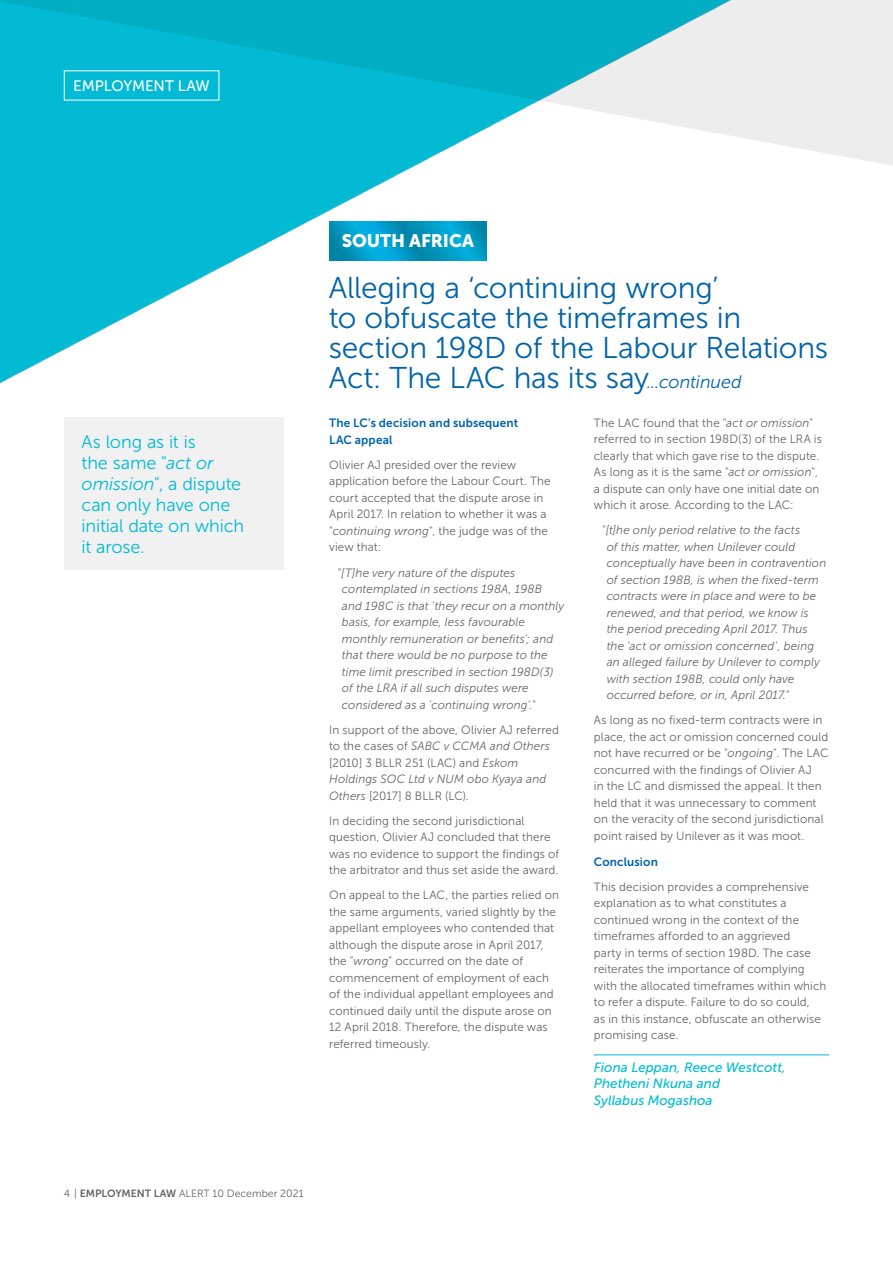
<style>
.page{position:relative;width:893px;height:1263px;background:#fff}
.page>*{position:absolute;margin:0;border:0;box-sizing:border-box;transform-origin:0 0}
.t1{font:30px/30px "Museo Sans 300";letter-spacing:-.01em;color:#0064a8}
.t2{font:18px/21px "Museo Sans 300";letter-spacing:-.005em;color:#00bbd3}
.t3{font:18px "Museo Sans 900";letter-spacing:-.005em;color:#fff}
.t4{font:15.15px "Museo Sans 500";letter-spacing:-.005em;color:#fff}
.t5{font:italic 13.5px/16.2px "Museo Sans 500";color:#00bbd3}
.t6{font:12px/16.5px "Museo Sans 300";letter-spacing:.01em;color:#636466}
.t7{font:italic 12px/16.5px "Museo Sans 300";letter-spacing:.01em;color:#636466}
.t8{font:12px/17.2px "Museo Sans 700";letter-spacing:.015em;color:#0064a8}
.t9{font:10.5px "Museo Sans 300";color:#636466}
.s1{font-style:italic}
.s2{font-style:italic;font-size:18px}
.s3{font-style:normal}
.s4{font-family:"Museo Sans 700"}
</style>
<div class="page">
<img style="left:0;top:0;width:893px;height:420px">
<div style="left:65px;top:417px;width:219px;height:152px;background:#f1f1f2"></div>
<hr style="left:594px;top:1054px;width:235px;height:1px;background:#00bbd3">
<svg style="left:329px;top:221px;width:158px;height:39px;background:#009ac5"></svg>
<p class="t4" style="left:73px;top:78px;width:138px">EMPLOYMENT LAW</p>
<h2 class="t2" style="left:82px;top:431px;width:164px">As long as it is<br>the same "<span class="s1">act or omission</span>", a dispute can only have one initial date on which it arose.</h2>
<h2 class="t3" style="left:342px;top:231px;width:134px">SOUTH AFRICA</h2>
<h1 class="t1" style="left:329px;top:273px;width:501px">Alleging a ‘continuing wrong’<br>to obfuscate the timeframes in section 198D of the Labour Relations Act: The LAC has its say<span class="s2">...continued</span></h1>
<p class="t8" style="left:329px;top:414px;width:191px">The LC's decision and subsequent<br>LAC appeal</p>
<p class="t6" style="left:329px;top:457px;width:223px">Olivier AJ presided over the review application before the Labour Court. The court accepted that the dispute arose in April 2017. In relation to whether it was a "<span class="s1">continuing wrong</span>", the judge was of the view that:</p>
<p class="t7" style="left:342px;top:564px;width:224px;text-indent:-4px"><span class="s3">"</span>[T]he very nature of the disputes contemplated in sections 198A, 198B and 198C is that 'they recur on a monthly basis, for example, less favourable monthly remuneration or benefits'; and that there would be no purpose to the time limit prescribed in section 198D(3) of the LRA if all such disputes were considered as a 'continuing wrong'.<span class="s3">"</span></p>
<p class="t6" style="left:329px;top:721px;width:231px">In support of the above, Olivier AJ referred to the cases of <span class="s1">SABC v CCMA and Others </span>[2010] 3 BLLR 251 (LAC) and <span class="s1">Eskom Holdings SOC Ltd v NUM obo Kyaya and Others</span> [2017] 8 BLLR (LC).</p>
<p class="t6" style="left:329px;top:812px;width:232px">In deciding the second jurisdictional question, Olivier AJ concluded that there was no evidence to support the findings of the arbitrator and thus set aside the award.</p>
<p class="t6" style="left:329px;top:887px;width:231px">On appeal to the LAC, the parties relied on the same arguments, varied slightly by the appellant employees who contended that although the dispute arose in April 2017, the "<span class="s1">wrong</span>" occurred on the date of commencement of employment of each of the individual appellant employees and continued daily until the dispute arose on 12 April 2018. Therefore, the dispute was referred timeously.</p>
<p class="t6" style="left:594px;top:414px;width:230px">The LAC found that the "<span class="s1">act or omission</span>" referred to in section 198D(3) of the LRA is clearly that which gave rise to the dispute.<br>As long as it is the same "<span class="s1">act or omission</span>", a dispute can only have one initial date on which it arose. According to the LAC:</p>
<p class="t7" style="left:607px;top:522px;width:221px;text-indent:-4px"><span class="s3">"</span>[t]he only period relative to the facts<br>of this matter, when Unilever could conceptually have been in contravention of section 198B, is when the fixed-term contracts were in place and were to be renewed, and that period, we know is the period preceding April 2017. Thus the 'act or omission concerned', being an alleged failure by Unilever to comply with section 198B, could only have occurred before, or in, April 2017."</p>
<p class="t6" style="left:594px;top:712px;width:236px">As long as no fixed-term contracts were in place, the act or omission concerned could not have recurred or be "<span class="s1">ongoing</span>". The LAC concurred with the findings of Olivier AJ<br>in the LC and dismissed the appeal. It then held that it was unnecessary to comment on the veracity of the second jurisdictional point raised by Unilever as it was moot.</p>
<p class="t8" style="left:594px;top:853px;width:66px">Conclusion</p>
<p class="t6" style="left:594px;top:878px;width:234px">This decision provides a comprehensive explanation as to what constitutes a continued wrong in the context of the timeframes afforded to an aggrieved<br>party in terms of section 198D. The case reiterates the importance of complying with the allocated timeframes within which to refer a dispute. Failure to do so could,<br>as in this instance, obfuscate an otherwise promising case.</p>
<p class="t5" style="left:594px;top:1059px;width:193px">Fiona Leppan, Reece Westcott,<br>Phetheni Nkuna and<br>Syllabus Mogashoa</p>
<p class="t9" style="left:64px;top:1188px;width:241px">4 | <span class="s4">EMPLOYMENT LAW</span> ALERT 10 December 2021</p>
</div>
